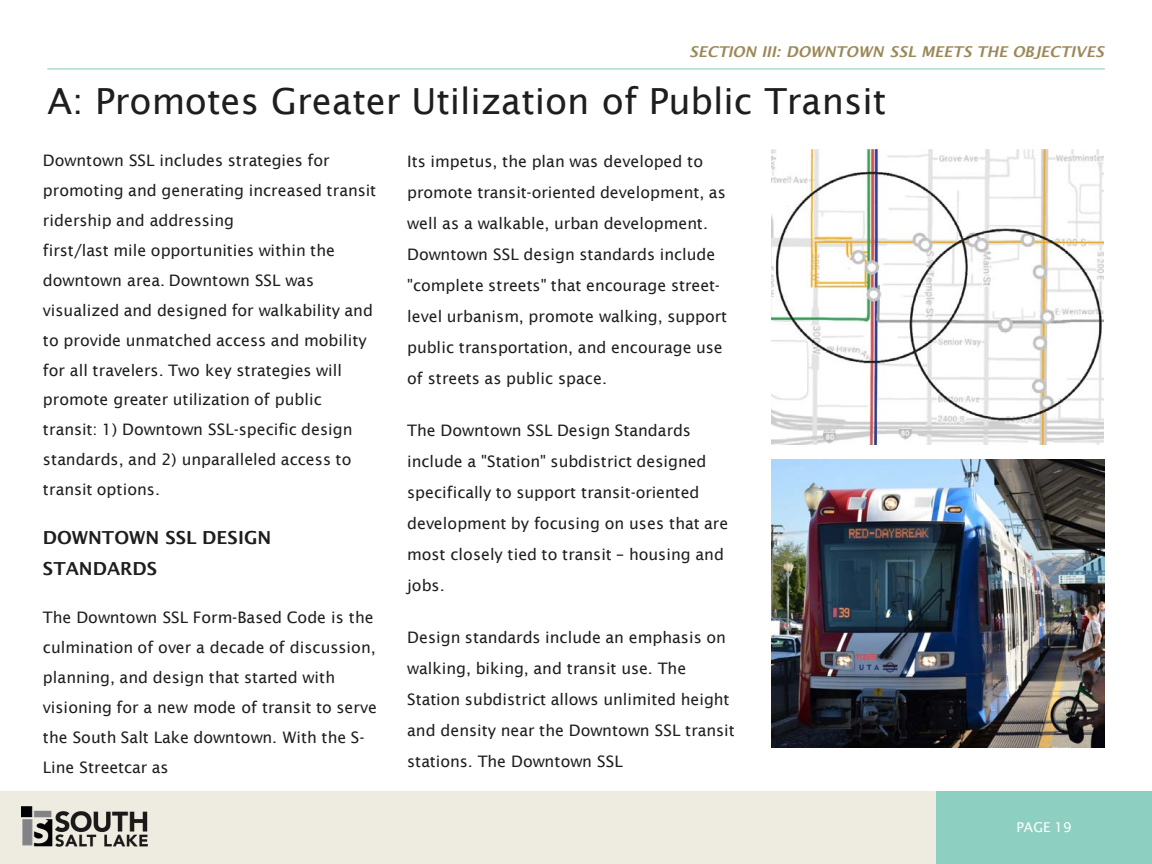
<style>
.page{position:relative;width:1152px;height:864px;background:#fff}
.page>*{position:absolute;margin:0;border:0;box-sizing:border-box;transform-origin:0 0}
.t1{font:36px "Lucida Sans";color:#1e1e1e}
.t2{font:600 18px/31.3px "Lucida Sans";color:#1e1e1e}
.t3{font:15.9px/31px "Lucida Sans";color:#1e1e1e}
.t4{font:italic 600 15px "Lucida Sans";color:#9c8959}
.t5{font:13.5px "Lucida Sans";letter-spacing:-.005em;color:#fff}
</style>
<div class="page">
<div style="left:0;top:791px;width:1152px;height:73px;background:#eeece1"></div>
<div style="left:936px;top:791px;width:216px;height:73px;background:#8dd0c1"></div>
<img style="left:22px;top:806px;width:126px;height:41px">
<hr style="left:47px;top:68px;width:1058px;height:2px;background:#8dd0c1">
<img style="left:771px;top:460px;width:333px;height:288px">
<img style="left:771px;top:150px;width:333px;height:294px">
<p class="t4" style="left:689px;top:44px;width:417px">SECTION III: DOWNTOWN SSL MEETS THE OBJECTIVES</p>
<h2 class="t1" style="left:47px;top:81px;width:840px">A: Promotes Greater Utilization of Public Transit</h2>
<p class="t3" style="left:43px;top:146px;width:335px;line-height:29.8px">Downtown SSL includes strategies for promoting and generating increased transit ridership and addressing<br>first/last mile opportunities within the downtown area. Downtown SSL was visualized and designed for walkability and to provide unmatched access and mobility for all travelers. Two key strategies will promote greater utilization of public transit: 1) Downtown SSL-specific design standards, and 2) unparalleled access to transit options.</p>
<p class="t2" style="left:43px;top:522px;width:230px">DOWNTOWN SSL DESIGN<br>STANDARDS</p>
<p class="t3" style="left:43px;top:603px;width:335px;line-height:29.8px">The Downtown SSL Form-Based Code is the culmination of over a decade of discussion, planning, and design that started with visioning for a new mode of transit to serve the South Salt Lake downtown. With the S-Line Streetcar as</p>
<p class="t3" style="left:407px;top:146px;width:322px">Its impetus, the plan was developed to promote transit-oriented development, as well as a walkable, urban development.<br>Downtown SSL design standards include "complete streets" that encourage street&shy;level urbanism, promote walking, support public transportation, and encourage use of streets as public space.</p>
<p class="t3" style="left:407px;top:415px;width:323px">The Downtown SSL Design Standards include a "Station" subdistrict designed specifically to support transit-oriented development by focusing on uses that are most closely tied to transit – housing and jobs.</p>
<p class="t3" style="left:407px;top:622px;width:329px">Design standards include an emphasis on walking, biking, and transit use. The Station subdistrict allows unlimited height and density near the Downtown SSL transit stations. The Downtown SSL</p>
<p class="t5" style="left:1016px;top:820px;width:57px">PAGE 19</p>
</div>
